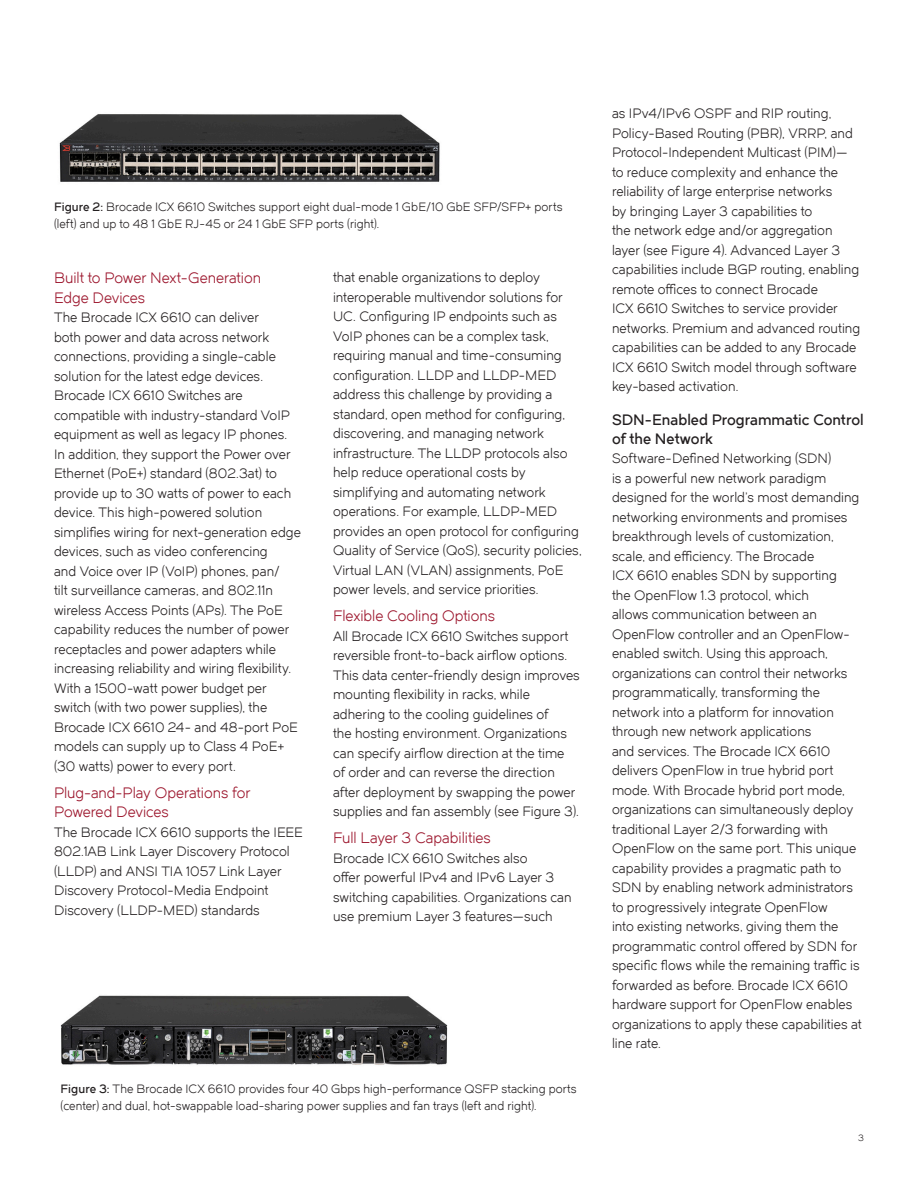
<style>
.page{position:relative;width:918px;height:1188px;background:#fff}
.page>*{position:absolute;margin:0;border:0;box-sizing:border-box;transform-origin:0 0}
.Subhead_2{font:15px/19.5px "Dual 400";color:#9b132a}
.Subhead{font:15px/18.8px "Dual 600";color:#231f20}
.Body_copy{font:13.5px/19.5px "Dual 400";letter-spacing:.005em;color:#231f20}
.t1{font:12px/16.5px "Dual 400";letter-spacing:.01em;color:#231f20}
.Footer_Copy{font:9px "Dual 400";color:#231f20}
.s1{font-family:"Dual 600"}
</style>
<div class="page">
<img style="left:59px;top:114px;width:381px;height:69px">
<img style="left:60px;top:995px;width:388px;height:70px">
<p class="t1" style="left:54px;top:199px;width:510px"><span class="s1">Figure 2:</span> Brocade ICX 6610 Switches support eight dual-mode 1 GbE/10 GbE SFP/SFP+ ports (left) and up to 48 1 GbE RJ-45 or 24 1 GbE SFP ports (right).</p>
<p class="Subhead_2" style="left:54px;top:268px;width:209px">Built to Power Next-Generation<br>Edge Devices</p>
<p class="Body_copy" style="left:54px;top:308px;width:248px">The Brocade ICX 6610 can deliver<br>both power and data across network connections, providing a single-cable solution for the latest edge devices.<br>Brocade ICX 6610 Switches are compatible with industry-standard VoIP equipment as well as legacy IP phones.<br>In addition, they support the Power over Ethernet (PoE+) standard (802.3at) to provide up to 30 watts of power to each device. This high-powered solution simplifies wiring for next-generation edge devices, such as video conferencing<br>and Voice over IP (VoIP) phones, pan/<br>tilt surveillance cameras, and 802.11n wireless Access Points (APs). The PoE capability reduces the number of power receptacles and power adapters while increasing reliability and wiring flexibility.<br>With a 1500-watt power budget per switch (with two power supplies), the Brocade ICX 6610 24- and 48-port PoE models can supply up to Class 4 PoE+ (30 watts) power to every port.</p>
<p class="Subhead_2" style="left:54px;top:783px;width:198px">Plug-and-Play Operations for<br>Powered Devices</p>
<p class="Body_copy" style="left:54px;top:822px;width:250px">The Brocade ICX 6610 supports the IEEE 802.1AB Link Layer Discovery Protocol (LLDP) and ANSI TIA 1057 Link Layer Discovery Protocol-Media Endpoint Discovery (LLDP-MED) standards</p>
<p class="Body_copy" style="left:333px;top:268px;width:250px">that enable organizations to deploy interoperable multivendor solutions for UC. Configuring IP endpoints such as VoIP phones can be a complex task, requiring manual and time-consuming configuration. LLDP and LLDP-MED address this challenge by providing a standard, open method for configuring, discovering, and managing network infrastructure. The LLDP protocols also help reduce operational costs by simplifying and automating network operations. For example, LLDP-MED provides an open protocol for configuring Quality of Service (QoS), security policies, Virtual LAN (VLAN) assignments, PoE power levels, and service priorities.</p>
<p class="Subhead_2" style="left:333px;top:606px;width:164px">Flexible Cooling Options</p>
<p class="Body_copy" style="left:333px;top:626px;width:248px">All Brocade ICX 6610 Switches support reversible front-to-back airflow options.<br>This data center-friendly design improves mounting flexibility in racks, while adhering to the cooling guidelines of<br>the hosting environment. Organizations can specify airflow direction at the time<br>of order and can reverse the direction after deployment by swapping the power supplies and fan assembly (see Figure 3).</p>
<p class="Subhead_2" style="left:333px;top:828px;width:159px">Full Layer 3 Capabilities</p>
<p class="Body_copy" style="left:333px;top:848px;width:240px">Brocade ICX 6610 Switches also<br>offer powerful IPv4 and IPv6 Layer 3 switching capabilities. Organizations can use premium Layer 3 features—such</p>
<p class="t1" style="left:60px;top:1081px;width:518px"><span class="s1">Figure 3:</span> The Brocade ICX 6610 provides four 40 Gbps high-performance QSFP stacking ports (center) and dual, hot-swappable load-sharing power supplies and fan trays (left and right).</p>
<p class="Body_copy" style="left:612px;top:104px;width:250px">as IPv4/IPv6 OSPF and RIP routing, Policy-Based Routing (PBR), VRRP, and Protocol-Independent Multicast (PIM)— to reduce complexity and enhance the reliability of large enterprise networks<br>by bringing Layer 3 capabilities to<br>the network edge and/or aggregation layer (see Figure 4). Advanced Layer 3 capabilities include BGP routing, enabling remote offices to connect Brocade<br>ICX 6610 Switches to service provider networks. Premium and advanced routing capabilities can be added to any Brocade ICX 6610 Switch model through software key-based activation.</p>
<p class="Subhead" style="left:612px;top:410px;width:253px">SDN-Enabled Programmatic Control of the Network</p>
<p class="Body_copy" style="left:612px;top:449px;width:251px">Software-Defined Networking (SDN)<br>is a powerful new network paradigm designed for the world’s most demanding networking environments and promises breakthrough levels of customization, scale, and efficiency. The Brocade<br>ICX 6610 enables SDN by supporting<br>the OpenFlow 1.3 protocol, which<br>allows communication between an OpenFlow controller and an OpenFlow&shy;enabled switch. Using this approach, organizations can control their networks programmatically, transforming the network into a platform for innovation through new network applications<br>and services. The Brocade ICX 6610 delivers OpenFlow in true hybrid port mode. With Brocade hybrid port mode, organizations can simultaneously deploy traditional Layer 2/3 forwarding with OpenFlow on the same port. This unique capability provides a pragmatic path to SDN by enabling network administrators to progressively integrate OpenFlow<br>into existing networks, giving them the programmatic control offered by SDN for specific flows while the remaining traffic is forwarded as before. Brocade ICX 6610 hardware support for OpenFlow enables organizations to apply these capabilities at line rate.</p>
<p class="Footer_Copy" style="left:858px;top:1132px;width:7px">3</p>
</div>
